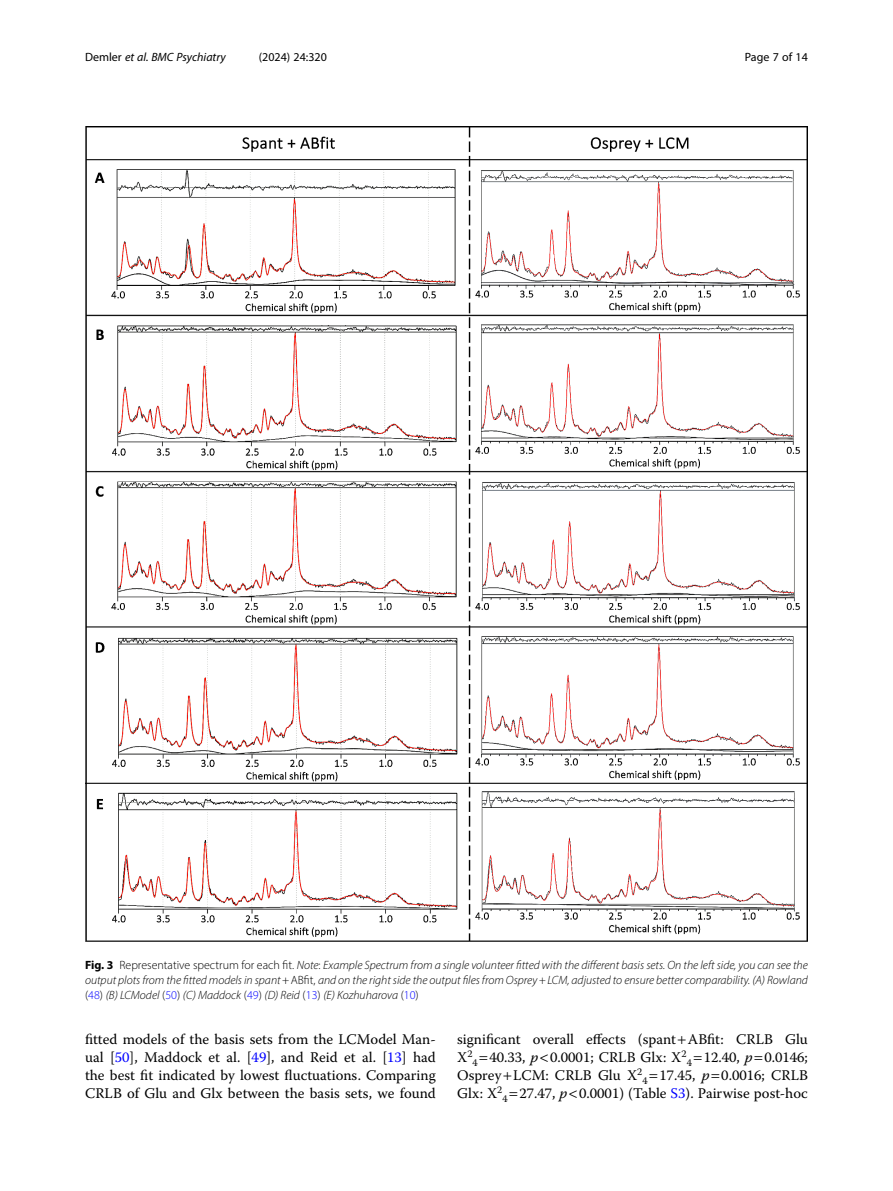
<style>
.page{position:relative;width:893px;height:1191px;background:#fff}
.page>*{position:absolute;margin:0;border:0;box-sizing:border-box;transform-origin:0 0}
.Body_Text{font:14.7px/18px "Warnock Pro";color:#000;text-align:justify}
.Figure_Caption{font:italic 300 12px/15px "Myriad Pro";color:#000;text-align:justify}
.t1{font:italic 12px "Myriad Pro";color:#000}
.t2{font:12px "Myriad Pro";color:#000}
.s1{font-style:normal}
.s2{font-weight:700;font-style:normal}
.s3{font-style:normal;color:#00f}
.s4{color:#00f}
.s5{font-style:italic}
</style>
<div class="page">
<img style="left:85px;top:126px;width:723px;height:815px">
<p class="t1" style="left:85px;top:50px;width:142px"><span class="s1">Demler</span> et al. BMC Psychiatry</p>
<p class="t2" style="left:259px;top:50px;width:70px">(2024) 24:320</p>
<p class="t2" style="left:745px;top:50px;width:65px">Page 7 of 14</p>
<p class="Figure_Caption" style="left:85px;top:957px;width:724px"><span class="s2">Fig. 3</span> <span class="s1">Representative spectrum for each fit.</span> Note<span class="s1">:</span> Example Spectrum from a single volunteer fitted with the different basis sets. On the left side, you can see the output plots from the fitted models in spant<span class="s1">+ABfit,</span> and on the right side the output files from Osprey+LCM, adjusted to ensure better comparability. (A) Rowland <span class="s1">(</span><span class="s3">48</span><span class="s1">)</span> (B) LCModel <span class="s1">(</span><span class="s3">50</span><span class="s1">)</span> (C) Maddock <span class="s1">(</span><span class="s3">49</span><span class="s1">)</span> (D) Reid <span class="s1">(</span><span class="s3">13</span><span class="s1">)</span> (E) Kozhuharova <span class="s1">(</span><span class="s3">10</span><span class="s1">)</span></p>
<p class="Body_Text" style="left:85px;top:1030px;width:352px">fitted models of the basis sets from the LCModel Man&shy;ual [<span class="s4">50</span>], Maddock et al. [<span class="s4">49</span>], and Reid et al. [<span class="s4">13</span>] had the best fit indicated by lowest fluctuations. Comparing CRLB of Glu and Glx between the basis sets, we found</p>
<p class="Body_Text" style="left:457px;top:1030px;width:352px">significant overall effects (spant ABfit: CRLB Glu X<sup>2</sup><sub>4</sub> 40.33, <span class="s5">p</span> 0.0001; CRLB Glx: X<sup>2</sup><sub>4</sub> 12.40, <span class="s5">p</span> 0.0146; Osprey LCM: CRLB Glu X<sup>2</sup><sub>4</sub> 17.45, <span class="s5">p</span> 0.0016; CRLB Glx: X<sup>2</sup><sub>4</sub> 27.47, <span class="s5">p</span> 0.0001) (Table <span class="s4">S3</span>). Pairwise post-hoc</p>
</div>
